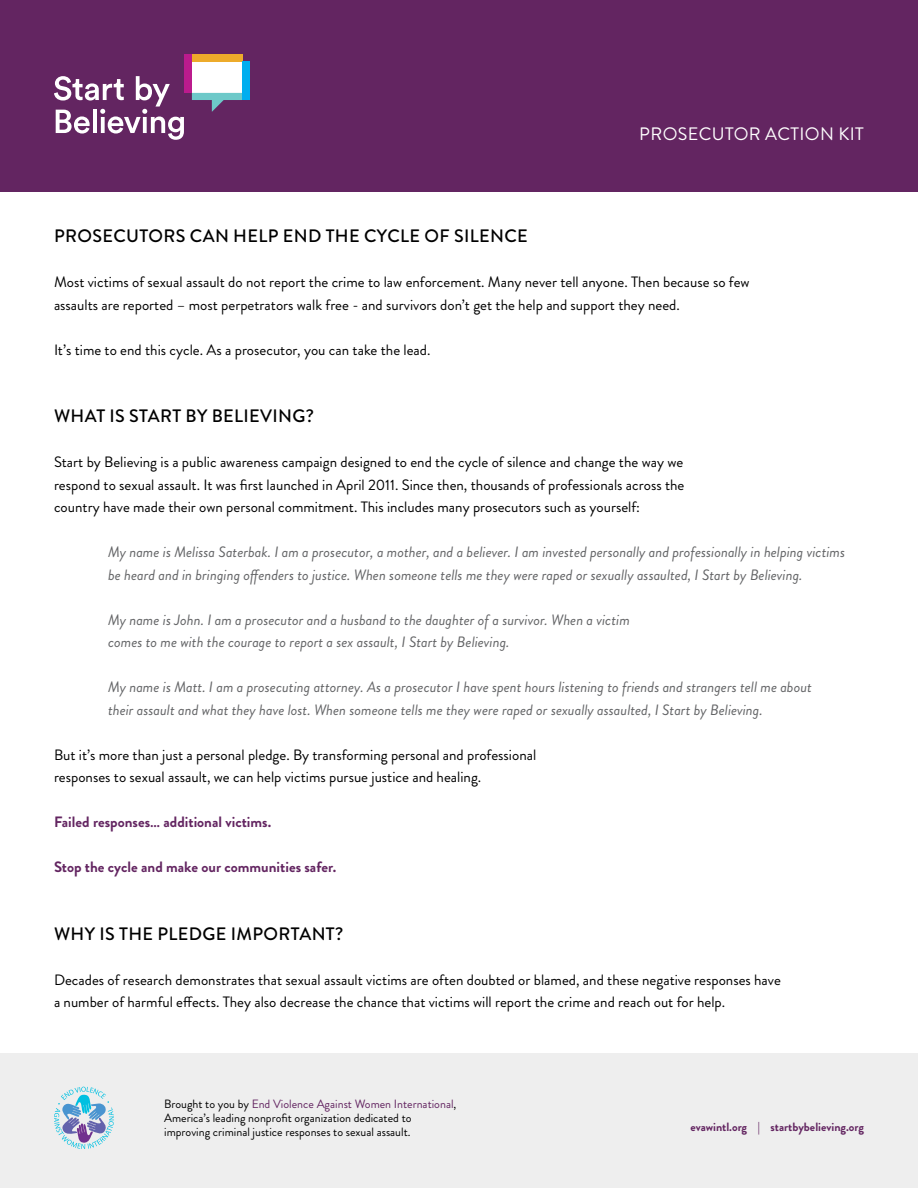
<style>
.page{position:relative;width:918px;height:1188px;background:#fff}
.page>*{position:absolute;margin:0;border:0;box-sizing:border-box;transform-origin:0 0}
.t1{font:500 18px "Brandon Grotesque";letter-spacing:.02em;color:#000}
.t2{font:18px "Brandon Grotesque";letter-spacing:.02em;color:#fff}
.t3{font:15px/22.5px "Brandon Grotesque";color:#000}
.t4{font:italic 15px/22.5px "Brandon Grotesque";color:#636466}
.t5{font:700 15px "Brandon Grotesque";color:#632561}
.t6{font:12px/14.4px "Brandon Grotesque";color:#000}
.t7{font:700 12px "Brandon Grotesque";color:#632561}
.s1{color:#632561}
</style>
<div class="page">
<div style="left:0;top:1053px;width:918px;height:135px;background:#eee"></div>
<svg style="left:54px;top:1087px;width:60px;height:62px"></svg>
<div style="left:0;top:0;width:918px;height:192px;background:#632561"></div>
<div style="left:192px;top:61px;width:50px;height:32px;background:#fff"></div>
<div style="left:192px;top:54px;width:50px;height:7px;background:#edab2b"></div>
<div style="left:184px;top:54px;width:8px;height:39px;background:#bb1b8d"></div>
<svg style="left:192px;top:93px;width:50px;height:19px"></svg>
<div style="left:242px;top:61px;width:8px;height:39px;background:#00aeef"></div>
<svg style="left:54px;top:76px;width:130px;height:64px"></svg>
<p class="t2" style="left:639px;top:121px;width:226px">PROSECUTOR ACTION KIT</p>
<p class="t1" style="left:54px;top:223px;width:475px">PROSECUTORS CAN HELP END THE CYCLE OF SILENCE</p>
<p class="t3" style="left:54px;top:271px;width:697px">Most victims of sexual assault do not report the crime to law enforcement. Many never tell anyone. Then because so few assaults are reported – most perpetrators walk free - and survivors don’t get the help and support they need.</p>
<p class="t3" style="left:54px;top:338px;width:378px">It’s time to end this cycle. As a prosecutor, you can take the lead.</p>
<p class="t1" style="left:54px;top:403px;width:261px">WHAT IS START BY BELIEVING?</p>
<p class="t3" style="left:54px;top:451px;width:632px;text-align:justify">Start by Believing is a public awareness campaign designed to end the cycle of silence and change the way we respond to sexual assault. It was first launched in April 2011. Since then, thousands of professionals across the country have made their own personal commitment. This includes many prosecutors such as yourself:</p>
<p class="t4" style="left:108px;top:541px;width:739px">My name is Melissa Saterbak. I am a prosecutor, a mother, and a believer. I am invested personally and professionally in helping victims be heard and in bringing offenders to justice. When someone tells me they were raped or sexually assaulted, I Start by Believing.</p>
<p class="t4" style="left:108px;top:608px;width:523px">My name is John. I am a prosecutor and a husband to the daughter of a survivor. When a victim comes to me with the courage to report a sex assault, I Start by Believing.</p>
<p class="t4" style="left:108px;top:676px;width:705px">My name is Matt. I am a prosecuting attorney. As a prosecutor I have spent hours listening to friends and strangers tell me about their assault and what they have lost. When someone tells me they were raped or sexually assaulted, I Start by Believing.</p>
<p class="t3" style="left:54px;top:743px;width:484px">But it’s more than just a personal pledge. By transforming personal and professional responses to sexual assault, we can help victims pursue justice and healing.</p>
<p class="t5" style="left:54px;top:811px;width:219px">Failed responses… additional victims.</p>
<p class="t5" style="left:54px;top:856px;width:284px">Stop the cycle and make our communities safer.</p>
<p class="t1" style="left:54px;top:921px;width:291px">WHY IS THE PLEDGE IMPORTANT?</p>
<p class="t3" style="left:54px;top:968px;width:728px">Decades of research demonstrates that sexual assault victims are often doubted or blamed, and these negative responses have a number of harmful effects. They also decrease the chance that victims will report the crime and reach out for help.</p>
<p class="t6" style="left:164px;top:1096px;width:294px">Brought to you by <span class="s1">End Violence Against Women International</span>,<br>America’s leading nonprofit organization dedicated to improving criminal justice responses to sexual assault.</p>
<p class="t7" style="left:690px;top:1119px;width:175px">evawintl.org | startbybelieving.org</p>
</div>
